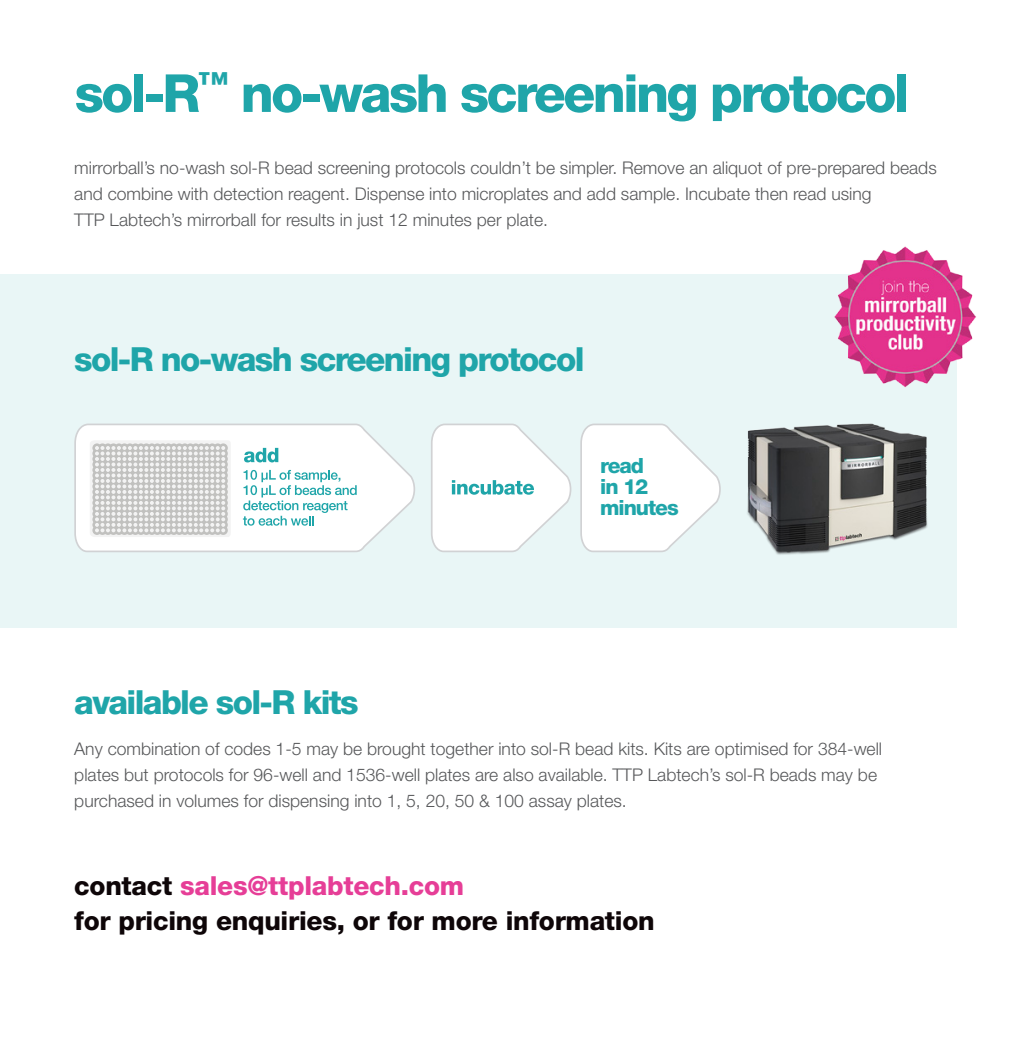
<style>
.page{position:relative;width:1032px;height:1042px;background:#fff}
.page>*{position:absolute;margin:0;border:0;box-sizing:border-box;transform-origin:0 0}
.t1{font:800 52.5px "Helvetica Neue LT Std";letter-spacing:-.05em;color:#1fa5a9}
.t2{font:800 33.25px "Helvetica Neue LT Std";letter-spacing:-.05em;color:#1fa5a9}
.t3{font:800 26.25px "Helvetica Neue LT Std";letter-spacing:-.01em;color:#0e0608}
.t4{font:800 26.25px "Helvetica Neue LT Std";letter-spacing:-.01em;color:#e63e97}
.t5{font:800 21px "Helvetica Neue LT Std";letter-spacing:-.05em;color:#1fa5a9}
.t6{font:300 17.5px/26.2px "Helvetica Neue LT Std";color:#57585a}
.s1{color:#0e0608}
</style>
<div class="page">
<div style="left:0;top:274px;width:957px;height:353px;background:#e9f6f6"></div>
<svg style="left:74px;top:423px;width:341px;height:129px;fill:#fff"></svg>
<svg style="left:243px;top:470px;width:114px;height:56px;background:#ceebec"></svg>
<svg style="left:244px;top:448px;width:34px;height:14px"></svg>
<svg style="left:431px;top:423px;width:141px;height:129px"></svg>
<svg style="left:580px;top:423px;width:141px;height:129px"></svg>
<svg style="left:86px;top:437px;width:150px;height:105px"></svg>
<img style="left:747px;top:423px;width:181px;height:132px">
<img style="left:834px;top:246px;width:142px;height:142px">
<p class="t1" style="left:75px;top:62px;width:836px">sol-R<sup>™</sup> no-wash screening protocol</p>
<p class="t6" style="left:74px;top:154px;width:864px">mirrorball’s no-wash sol-R bead screening protocols couldn’t be simpler. Remove an aliquot of pre-prepared beads and combine with detection reagent. Dispense into microplates and add sample. Incubate then read using</p>
<p class="t6" style="left:74px;top:207px;width:475px">TTP Labtech’s mirrorball for results in just 12 minutes per plate.</p>
<p class="t2" style="left:74px;top:339px;width:512px">sol-R no-wash screening protocol</p>
<p class="t5" style="left:600px;top:453px;width:45px">read</p>
<p class="t5" style="left:600px;top:474px;width:50px">in 12</p>
<p class="t5" style="left:600px;top:495px;width:80px">minutes</p>
<p class="t2" style="left:74px;top:682px;width:286px">available sol-R kits</p>
<p class="t6" style="left:74px;top:735px;width:809px">Any combination of codes 1-5 may be brought together into sol-R bead kits. Kits are optimised for 384-well plates but protocols for 96-well and 1536-well plates are also available. TTP Labtech’s sol-R beads may be purchased in volumes for dispensing into 1, 5, 20, 50 &amp; 100 assay plates.</p>
<p class="t4" style="left:74px;top:870px;width:391px"><span class="s1">contact</span> sales@ttplabtech.com</p>
<p class="t3" style="left:74px;top:905px;width:582px">for pricing enquiries, or for more information</p>
</div>
